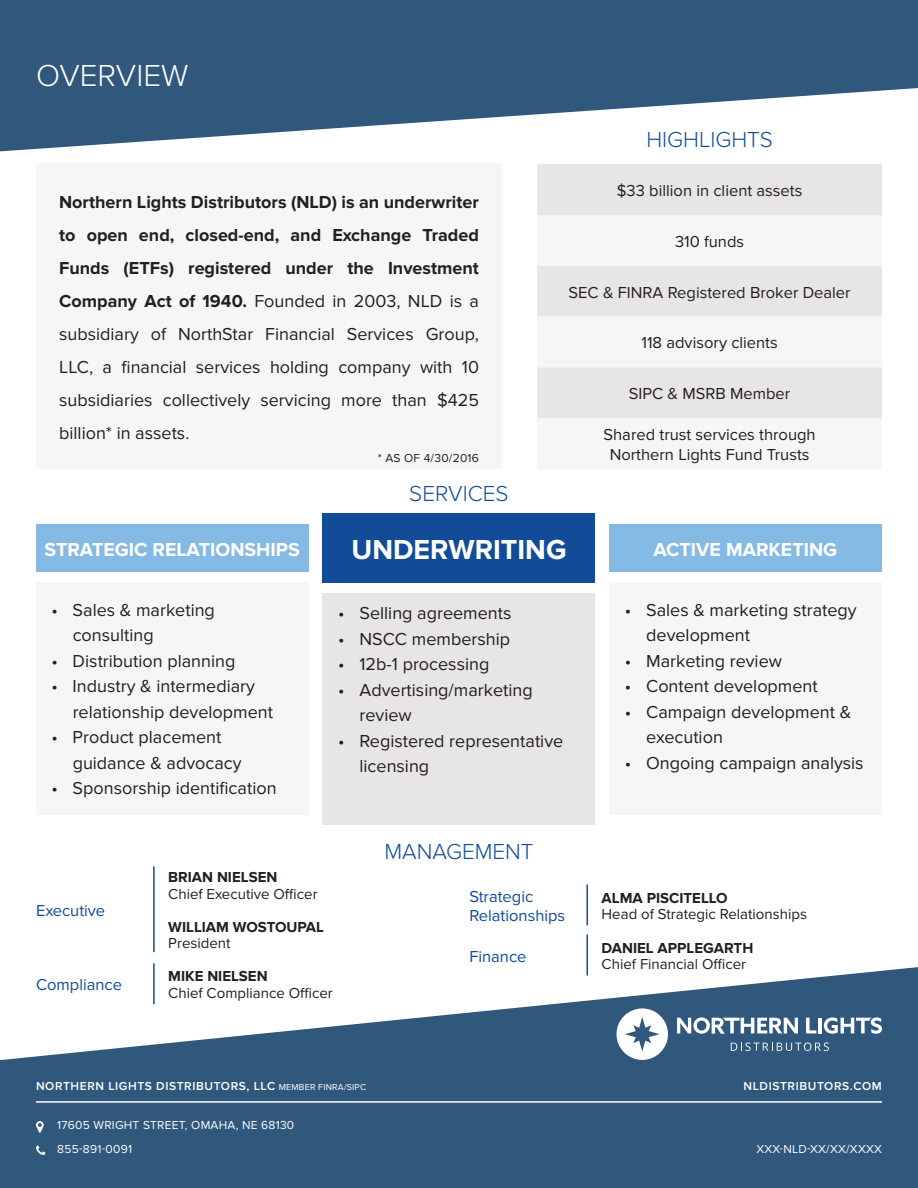
<style>
.page{position:relative;width:918px;height:1188px;background:#fff}
.page>*{position:absolute;margin:0;border:0;box-sizing:border-box;transform-origin:0 0}
.t1{font:300 31.5px "Proxima Nova";color:#fff}
.t2{font:700 28.5px "Proxima Nova";color:#fff}
.t3{font:300 22.5px "Proxima Nova";color:#124c98}
.t4{font:700 19.5px "Proxima Nova";color:#fff}
.t5{font:18px/33px "Proxima Nova";color:#231f20}
.t6{font:16.5px "Proxima Nova";color:#231f20}
.t7{font:16.5px/19.5px "Proxima Nova";color:#124c98}
.t8{font:15px "Proxima Nova";color:#231f20}
.t9{font:700 15px "Proxima Nova";color:#231f20}
.t10{font:600 12px "Proxima Nova";letter-spacing:.05em;color:#fff}
.t11{font:12px "Proxima Nova";letter-spacing:.02em;color:#fff}
.t12{font:12px "Proxima Nova";letter-spacing:.02em;color:#231f20}
.s1{font-weight:700}
.s2{font-weight:400;font-size:9px}
</style>
<div class="page">
<svg style="left:0;top:0;width:918px;height:151px;fill:#30587c"></svg>
<svg style="left:0;top:967px;width:918px;height:221px;fill:#30587c"></svg>
<svg style="left:36px;top:1146px;width:9px;height:9px"></svg>
<svg style="left:36px;top:1121px;width:8px;height:12px"></svg>
<hr style="left:36px;top:1101px;width:846px;height:2px;background:#fff">
<div style="left:662px;top:1144px;width:220px;height:9px;background:#30587c"></div>
<svg style="left:616px;top:1008px;width:52px;height:52px"></svg>
<svg style="left:806px;top:1018px;width:10px;height:15px"></svg>
<hr style="left:818px;top:1018px;width:4px;height:15px;background:#fff">
<svg style="left:824px;top:1017px;width:58px;height:17px"></svg>
<svg style="left:677px;top:1017px;width:121px;height:17px"></svg>
<svg style="left:731px;top:1043px;width:98px;height:8px"></svg>
<div style="left:37px;top:164px;width:465px;height:305px;background:#f5f7f7"></div>
<div style="left:36px;top:582px;width:272px;height:233px;background:#f5f7f7"></div>
<div style="left:323px;top:593px;width:272px;height:231px;background:#e8e6e5"></div>
<div style="left:610px;top:582px;width:272px;height:233px;background:#f5f7f7"></div>
<div style="left:537px;top:164px;width:345px;height:51px;background:#e8e6e5"></div>
<svg style="left:537px;top:215px;width:345px;height:204px;fill:#f2f3f3"></svg>
<div style="left:36px;top:524px;width:272px;height:48px;background:#85bae4"></div>
<div style="left:323px;top:513px;width:272px;height:69px;background:#124c98"></div>
<div style="left:609px;top:524px;width:273px;height:48px;background:#85bae4"></div>
<hr style="left:153px;top:866px;width:2px;height:86px;background:#124c98">
<hr style="left:153px;top:963px;width:2px;height:41px;background:#124c98">
<hr style="left:586px;top:884px;width:2px;height:41px;background:#124c98">
<hr style="left:586px;top:935px;width:2px;height:40px;background:#124c98">
<p class="t1" style="left:36px;top:58px;width:154px">OVERVIEW</p>
<p class="t5" style="left:59px;top:186px;width:421px;text-align:justify"><span class="s1">Northern Lights Distributors (NLD) is an underwriter to open end, closed-end, and Exchange Traded Funds (ETFs) registered under the Investment Company Act of 1940.</span> Founded in 2003, NLD is a subsidiary of NorthStar Financial Services Group, LLC, a financial services holding company with 10 subsidiaries collectively servicing more than $425 billion* in assets.</p>
<p class="t3" style="left:646px;top:127px;width:128px">HIGHLIGHTS</p>
<p class="t6" style="left:617px;top:181px;width:187px">$33 billion in client assets</p>
<p class="t6" style="left:675px;top:232px;width:71px">310 funds</p>
<p class="t6" style="left:569px;top:283px;width:284px">SEC &amp; FINRA Registered Broker Dealer</p>
<p class="t6" style="left:641px;top:334px;width:138px">118 advisory clients</p>
<p class="t6" style="left:629px;top:384px;width:163px">SIPC &amp; MSRB Member</p>
<p class="t6" style="left:604px;top:425px;width:214px">Shared trust services through</p>
<p class="t12" style="left:378px;top:452px;width:103px">* AS OF 4/30/2016</p>
<p class="t6" style="left:610px;top:445px;width:201px">Northern Lights Fund Trusts</p>
<p class="t3" style="left:409px;top:481px;width:101px">SERVICES</p>
<p class="t4" style="left:45px;top:538px;width:257px">STRATEGIC RELATIONSHIPS</p>
<p class="t2" style="left:351px;top:533px;width:217px">UNDERWRITING</p>
<p class="t4" style="left:654px;top:538px;width:185px">ACTIVE MARKETING</p>
<p class="t5" style="left:73px;top:598px;width:144px;line-height:25.5px;text-indent:-21px">• Sales &amp; marketing consulting</p>
<p class="t5" style="left:51px;top:645px;width:186px">• Distribution planning</p>
<p class="t5" style="left:73px;top:674px;width:202px;line-height:25.5px;text-indent:-21px">• Industry &amp; intermediary relationship development</p>
<p class="t5" style="left:73px;top:725px;width:171px;line-height:25.5px;text-indent:-21px">• Product placement guidance &amp; advocacy</p>
<p class="t5" style="left:51px;top:772px;width:227px">• Sponsorship identification</p>
<p class="t5" style="left:338px;top:598px;width:175px">• Selling agreements</p>
<p class="t5" style="left:338px;top:623px;width:173px">• NSCC membership</p>
<p class="t5" style="left:338px;top:649px;width:153px">• 12b-1 processing</p>
<p class="t5" style="left:360px;top:678px;width:175px;line-height:25.5px;text-indent:-21px">• Advertising/marketing review</p>
<p class="t5" style="left:360px;top:729px;width:205px;line-height:25.5px;text-indent:-21px">• Registered representative licensing</p>
<p class="t3" style="left:384px;top:839px;width:151px">MANAGEMENT</p>
<p class="t7" style="left:36px;top:901px;width:71px">Executive</p>
<p class="t7" style="left:36px;top:976px;width:88px">Compliance</p>
<p class="t9" style="left:168px;top:868px;width:111px">BRIAN NIELSEN</p>
<p class="t8" style="left:168px;top:885px;width:151px">Chief Executive Officer</p>
<p class="t9" style="left:168px;top:918px;width:157px">WILLIAM WOSTOUPAL</p>
<p class="t8" style="left:168px;top:935px;width:64px">President</p>
<p class="t9" style="left:168px;top:968px;width:101px">MIKE NIELSEN</p>
<p class="t8" style="left:168px;top:984px;width:166px">Chief Compliance Officer</p>
<p class="t7" style="left:469px;top:887px;width:97px">Strategic<br>Relationships</p>
<p class="t7" style="left:469px;top:947px;width:59px">Finance</p>
<p class="t5" style="left:646px;top:598px;width:212px;line-height:25.5px;text-indent:-21px">• Sales &amp; marketing strategy development</p>
<p class="t5" style="left:625px;top:645px;width:159px">• Marketing review</p>
<p class="t5" style="left:625px;top:670px;width:194px">• Content development</p>
<p class="t5" style="left:646px;top:700px;width:207px;line-height:25.5px;text-indent:-21px">• Campaign development &amp; execution</p>
<p class="t5" style="left:625px;top:747px;width:240px">• Ongoing campaign analysis</p>
<p class="t9" style="left:602px;top:889px;width:128px">ALMA PISCITELLO</p>
<p class="t8" style="left:602px;top:905px;width:207px">Head of Strategic Relationships</p>
<p class="t9" style="left:602px;top:939px;width:153px">DANIEL APPLEGARTH</p>
<p class="t8" style="left:602px;top:956px;width:146px">Chief Financial Officer</p>
<p class="t10" style="left:36px;top:1080px;width:332px">NORTHERN LIGHTS DISTRIBUTORS, LLC <span class="s2">MEMBER FINRA/SIPC</span></p>
<p class="t10" style="left:744px;top:1080px;width:140px">NLDISTRIBUTORS.COM</p>
<p class="t11" style="left:57px;top:1119px;width:239px">17605 WRIGHT STREET, OMAHA, NE 68130</p>
<p class="t11" style="left:57px;top:1143px;width:76px">855-891-0091</p>
<p class="t11" style="left:756px;top:1143px;width:127px">XXX-NLD-XX/XX/XXXX</p>
</div>
